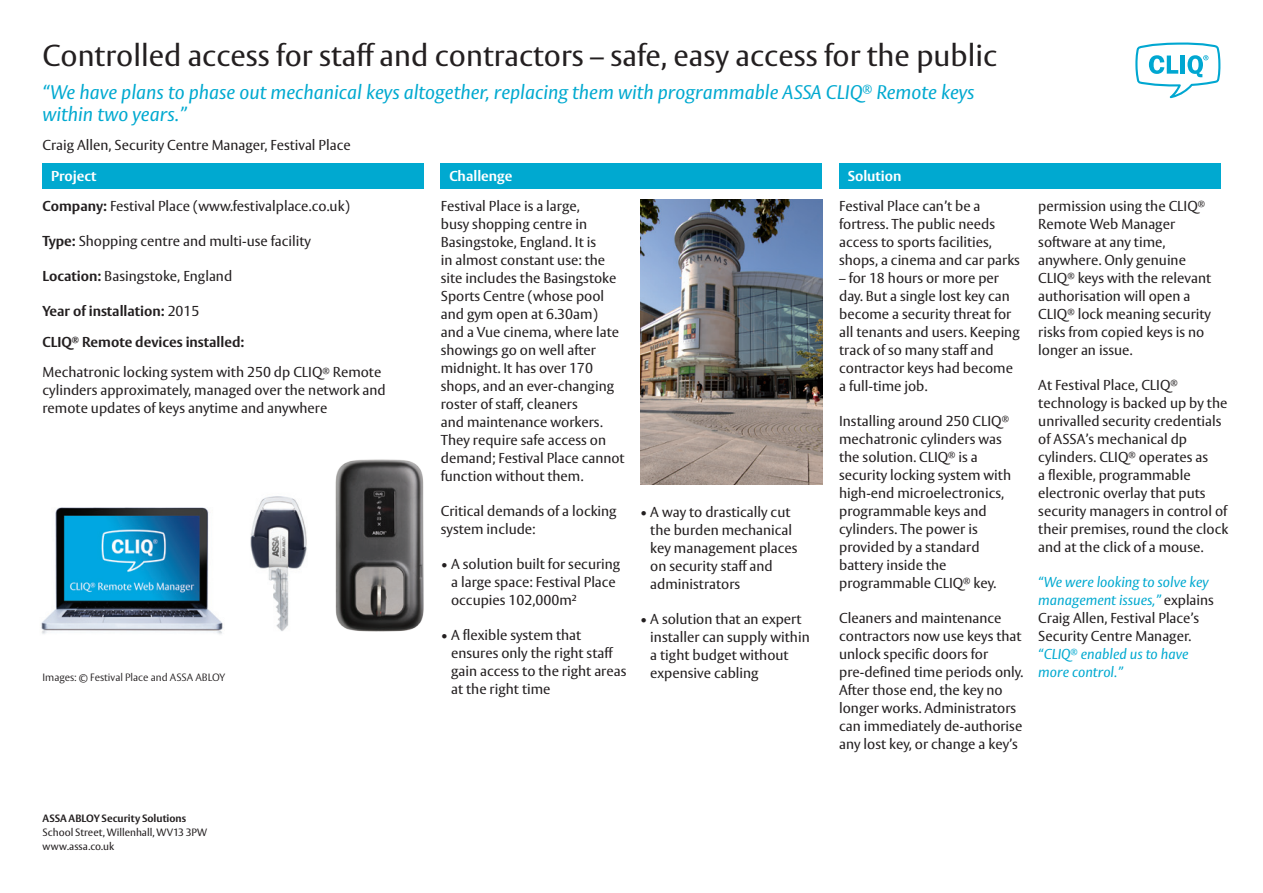
<style>
.page{position:relative;width:1263px;height:893px;background:#fff}
.page>*{position:absolute;margin:0;border:0;box-sizing:border-box;transform-origin:0 0}
.t1{font:30px "ASSA Vesta";color:#231f20}
.t2{font:italic 19.5px/22.5px "ASSA Vesta";color:#00a9d0}
.t3{font:14.25px/18px "ASSA Vesta";color:#231f20}
.t4{font:italic 14.25px/18px "ASSA Vesta";color:#00a9d0}
.t5{font:700 14.25px "ASSA Vesta";color:#fff}
.t6{font:10.5px/14.2px "ASSA Vesta";color:#231f20}
.t7{font:300 10.5px "ASSA Vesta";color:#231f20}
.t8{font:700 10.5px "ASSA Vesta";color:#231f20}
.s1{font-weight:700}
.s2{font-style:normal;color:#231f20}
</style>
<div class="page">
<svg style="left:1135px;top:43px;width:85px;height:55px"></svg>
<div style="left:43px;top:163px;width:381px;height:26px;background:#00a9d0"></div>
<div style="left:441px;top:163px;width:381px;height:26px;background:#00a9d0"></div>
<div style="left:839px;top:163px;width:381px;height:26px;background:#00a9d0"></div>
<img style="left:640px;top:200px;width:182px;height:285px">
<img style="left:41px;top:507px;width:182px;height:127px">
<img style="left:335px;top:459px;width:89px;height:173px">
<img style="left:250px;top:496px;width:57px;height:135px">
<h1 class="t1" style="left:43px;top:37px;width:956px">Controlled access for staff and contractors – safe, easy access for the public</h1>
<h2 class="t2" style="left:43px;top:81px;width:933px">“We have plans to phase out mechanical keys altogether, replacing them with programmable ASSA CLIQ<sup>®</sup> Remote keys within two years.”</h2>
<p class="t3" style="left:43px;top:136px;width:310px">Craig Allen, Security Centre Manager, Festival Place</p>
<p class="t5" style="left:51px;top:168px;width:47px">Project</p>
<p class="t5" style="left:449px;top:168px;width:65px">Challenge</p>
<p class="t5" style="left:848px;top:168px;width:55px">Solution</p>
<p class="t3" style="left:43px;top:198px;width:309px"><span class="s1">Company:</span> Festival Place (www.festivalplace.co.uk)</p>
<p class="t3" style="left:43px;top:233px;width:270px"><span class="s1">Type:</span> Shopping centre and multi-use facility</p>
<p class="t3" style="left:43px;top:268px;width:191px"><span class="s1">Location:</span> Basingstoke, England</p>
<p class="t3" style="left:43px;top:296px;width:340px;line-height:30.8px"><span class="s1">Year of installation:</span> 2015<br><span class="s1">CLIQ</span><sup>®</sup> <span class="s1">Remote devices installed:<br></span>Mechatronic locking system with 250 dp CLIQ<sup>®</sup> Remote</p>
<p class="t3" style="left:43px;top:382px;width:345px">cylinders approximately, managed over the network and remote updates of keys anytime and anywhere</p>
<p class="t3" style="left:441px;top:198px;width:185px">Festival Place is a large,<br>busy shopping centre in<br>Basingstoke, England. It is<br>in almost constant use: the site includes the Basingstoke<br>Sports Centre (whose pool and gym open at 6.30am)<br>and a Vue cinema, where late showings go on well after midnight. It has over 170 shops, and an ever-changing roster of staff, cleaners<br>and maintenance workers.<br>They require safe access on demand; Festival Place cannot function without them.</p>
<p class="t3" style="left:441px;top:502px;width:177px">Critical demands of a locking system include:</p>
<p class="t3" style="left:451px;top:556px;width:171px;text-indent:-10px">• A solution built for securing a large space: Festival Place occupies 102,000m²</p>
<p class="t3" style="left:451px;top:627px;width:177px;text-indent:-10px">• A flexible system that ensures only the right staff gain access to the right areas at the right time</p>
<p class="t3" style="left:839px;top:198px;width:182px">Festival Place can’t be a fortress. The public needs access to sports facilities, shops, a cinema and car parks</p>
<p class="t3" style="left:839px;top:270px;width:182px">– for 18 hours or more per day. But a single lost key can become a security threat for all tenants and users. Keeping track of so many staff and contractor keys had become a full-time job.</p>
<p class="t3" style="left:839px;top:413px;width:173px">Installing around 250 CLIQ<sup>® </sup>mechatronic cylinders was the solution. CLIQ<sup>®</sup> is a security locking system with high-end microelectronics, programmable keys and cylinders. The power is provided by a standard battery inside the programmable CLIQ<sup>®</sup> key.</p>
<p class="t3" style="left:839px;top:610px;width:186px">Cleaners and maintenance contractors now use keys that unlock specific doors for pre-defined time periods only.<br>After those end, the key no longer works. Administrators can immediately de-authorise any lost key, or change a key’s</p>
<p class="t3" style="left:650px;top:504px;width:149px;text-indent:-10px">• A way to drastically cut the burden mechanical key management places on security staff and administrators</p>
<p class="t3" style="left:650px;top:611px;width:161px;text-indent:-10px">• A solution that an expert installer can supply within a tight budget without expensive cabling</p>
<p class="t7" style="left:43px;top:671px;width:184px">Images: © Festival Place and ASSA ABLOY</p>
<p class="t3" style="left:1038px;top:198px;width:174px">permission using the CLIQ<sup>®<br></sup>Remote Web Manager software at any time, anywhere. Only genuine<br>CLIQ<sup>®</sup> keys with the relevant authorisation will open a<br>CLIQ<sup>®</sup> lock meaning security risks from copied keys is no longer an issue.</p>
<p class="t3" style="left:1038px;top:377px;width:191px">At Festival Place, CLIQ<sup>® </sup>technology is backed up by the unrivalled security credentials of ASSA’s mechanical dp cylinders. CLIQ<sup>®</sup> operates as<br>a flexible, programmable electronic overlay that puts security managers in control of their premises, round the clock and at the click of a mouse.</p>
<p class="t4" style="left:1038px;top:574px;width:177px">“We were looking to solve key management issues,” <span class="s2">explains<br>Craig Allen, Festival Place’s<br>Security Centre Manager. </span>“CLIQ<sup>®</sup> enabled us to have more control.”</p>
<p class="t8" style="left:43px;top:812px;width:145px">ASSA ABLOY Security Solutions</p>
<p class="t6" style="left:43px;top:826px;width:166px">School Street, Willenhall, WV13 3PW www.assa.co.uk</p>
</div>
